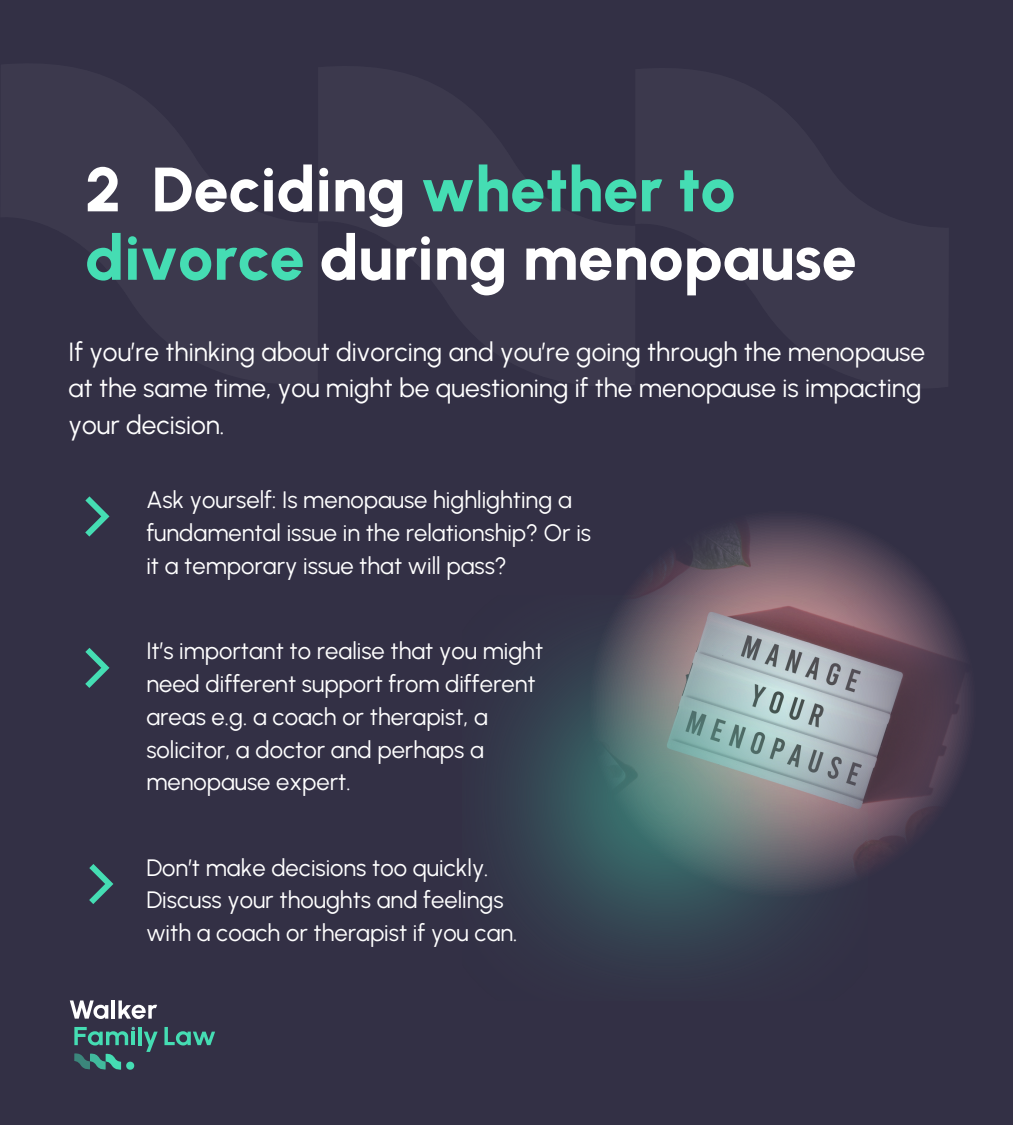
<style>
.page{position:relative;width:1013px;height:1125px;background:#fff}
.page>*{position:absolute;margin:0;border:0;box-sizing:border-box;transform-origin:0 0}
.t1{font:800 62.5px/68.5px "Urbanist";color:#fff}
.t2{font:26.25px/36.5px "Urbanist";color:#fff}
.t3{font:23.75px/32.8px "Urbanist";color:#fff}
.s1{color:#45ddb3}
</style>
<div class="page">
<div style="left:0;top:0;width:1012px;height:1125px;background:#333045"></div>
<svg style="left:70px;top:1000px;width:38px;height:19px"></svg>
<hr style="left:112px;top:1000px;width:3px;height:19px;background:#fff">
<svg style="left:118px;top:1000px;width:39px;height:19px"></svg>
<hr style="left:138px;top:1027px;width:4px;height:18px;background:#45ddb3">
<svg style="left:144px;top:1032px;width:14px;height:20px"></svg>
<svg style="left:164px;top:1027px;width:51px;height:19px"></svg>
<svg style="left:74px;top:1053px;width:60px;height:17px"></svg>
<svg style="left:74px;top:1027px;width:61px;height:19px"></svg>
<svg style="left:631px;top:517px;width:339px;height:353px"></svg>
<img style="left:500px;top:595px;width:368px;height:368px">
<svg style="left:85px;top:496px;width:24px;height:41px"></svg>
<svg style="left:85px;top:648px;width:24px;height:40px"></svg>
<svg style="left:89px;top:864px;width:24px;height:40px"></svg>
<p class="t1" style="left:85px;top:155px;width:773px">2 Deciding <span class="s1">whether to divorce</span> during menopause</p>
<p class="t2" style="left:69px;top:333px;width:858px">If you’re thinking about divorcing and you’re going through the menopause at the same time, you might be questioning if the menopause is impacting your decision.</p>
<h1 class="t3" style="left:146px;top:483px;width:446px">Ask yourself: Is menopause highlighting a fundamental issue in the relationship? Or is it a temporary issue that will pass?</h1>
<p class="t3" style="left:146px;top:634px;width:398px">It’s important to realise that you might need different support from different areas e.g. a coach or therapist, a solicitor, a doctor and perhaps a menopause expert.</p>
<p class="t3" style="left:146px;top:851px;width:372px">Don’t make decisions too quickly.<br>Discuss your thoughts and feelings with a coach or therapist if you can.</p>
</div>
